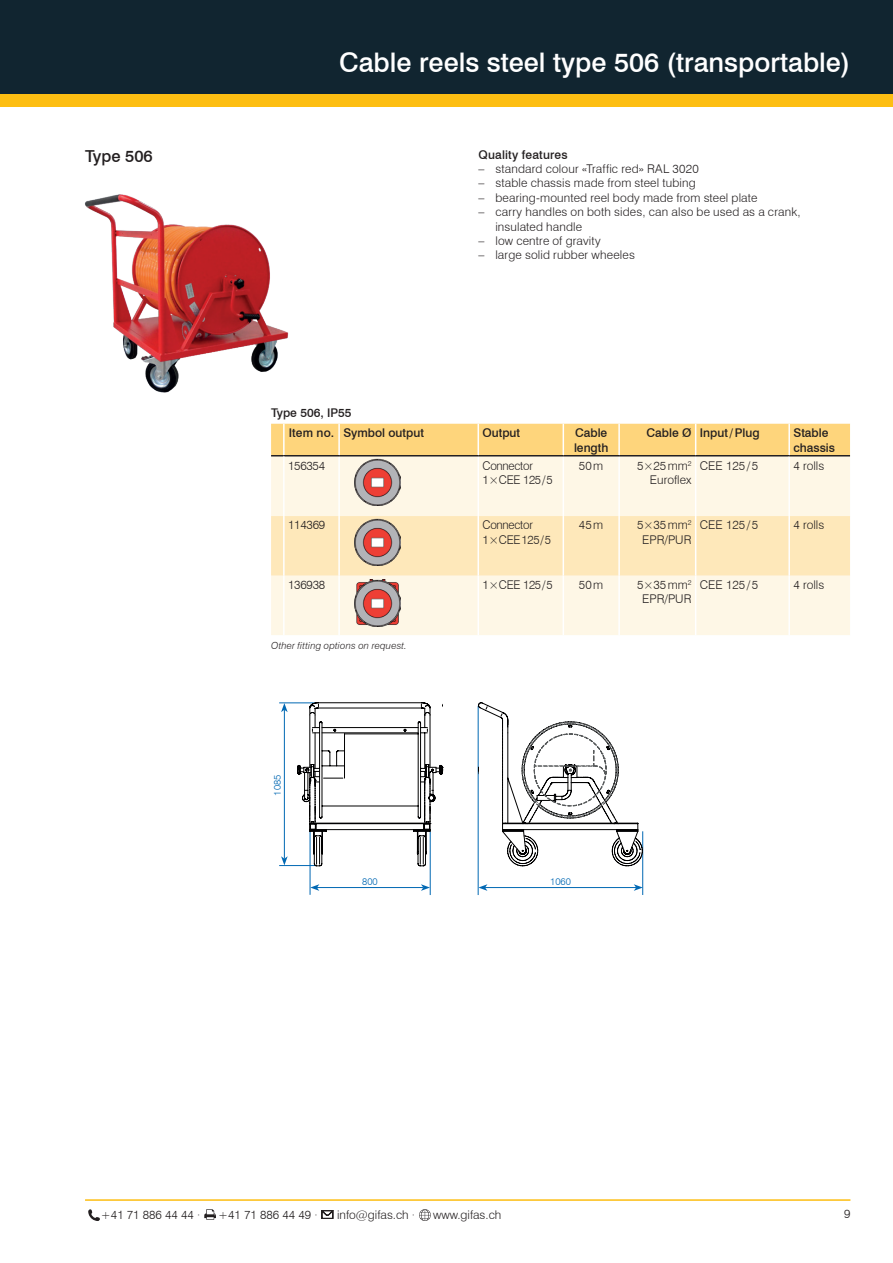
<style>
.page{position:relative;width:893px;height:1263px;background:#fff}
.page>*{position:absolute;margin:0;border:0;box-sizing:border-box;transform-origin:0 0}
.t1{font:500 27px "Swiss 721 BT";color:#fff}
.t2{font:500 16.5px "Swiss 721 BT";color:#231f20}
.t3{font:300 12px/14.4px "Swiss 721 BT";letter-spacing:.005em;color:#231f20;text-align:center}
.t4{font:500 12px/14.4px "Swiss 721 BT";color:#231f20}
.t5{font:300 12px/14.4px "Swiss 721 BT";letter-spacing:-.025em;color:#231f20}
.t6{font:italic 300 9.75px "Swiss 721 BT";letter-spacing:.02em;color:#231f20}
.t7{font:300 9.75px "Swiss 721 BT";color:#0168b3}
</style>
<div class="page">
<div style="left:0;top:89px;width:893px;height:17px;background:#fdbe12"></div>
<div style="left:0;top:0;width:893px;height:94px;background:#112530"></div>
<hr style="left:85px;top:1199px;width:765px;height:2px;background:#fdbe12">
<svg style="left:88px;top:1209px;width:12px;height:12px"></svg>
<svg style="left:204px;top:1209px;width:12px;height:11px"></svg>
<svg style="left:322px;top:1210px;width:11px;height:9px"></svg>
<svg style="left:419px;top:1209px;width:12px;height:12px"></svg>
<img style="left:85px;top:194px;width:204px;height:199px">
<hr style="left:317px;top:887px;width:106px;height:1px;background:#0168b3">
<svg style="left:421px;top:884px;width:9px;height:7px"></svg>
<svg style="left:311px;top:884px;width:8px;height:7px"></svg>
<hr style="left:485px;top:887px;width:151px;height:1px;background:#0168b3">
<svg style="left:634px;top:884px;width:8px;height:7px"></svg>
<svg style="left:479px;top:884px;width:8px;height:7px"></svg>
<hr style="left:279px;top:865px;width:36px;height:1px;background:#0168b3">
<hr style="left:279px;top:703px;width:37px;height:1px;background:#0168b3">
<hr style="left:284px;top:710px;width:1px;height:149px;background:#0168b3">
<svg style="left:281px;top:856px;width:7px;height:9px"></svg>
<svg style="left:281px;top:703px;width:7px;height:9px"></svg>
<hr style="left:310px;top:831px;width:1px;height:64px;background:#0168b3">
<hr style="left:478px;top:706px;width:1px;height:189px;background:#0168b3">
<hr style="left:430px;top:831px;width:1px;height:64px;background:#0168b3">
<hr style="left:642px;top:831px;width:1px;height:64px;background:#0168b3">
<svg style="left:297px;top:702px;width:147px;height:164px"></svg>
<svg style="left:478px;top:702px;width:165px;height:164px"></svg>
<div style="left:271px;top:456px;width:579px;height:179px;background:#fef7e6"></div>
<div style="left:271px;top:516px;width:579px;height:60px;background:#fee8ba"></div>
<hr style="left:338px;top:456px;width:2px;height:60px;background:#fff">
<hr style="left:477px;top:456px;width:2px;height:60px;background:#fff">
<hr style="left:563px;top:456px;width:1px;height:60px;background:#fff">
<hr style="left:618px;top:456px;width:2px;height:60px;background:#fff">
<hr style="left:695px;top:456px;width:1px;height:60px;background:#fff">
<hr style="left:338px;top:516px;width:2px;height:60px;background:#fff">
<hr style="left:477px;top:516px;width:2px;height:60px;background:#fff">
<hr style="left:563px;top:516px;width:1px;height:60px;background:#fff">
<hr style="left:618px;top:516px;width:2px;height:60px;background:#fff">
<hr style="left:695px;top:516px;width:1px;height:60px;background:#fff">
<hr style="left:338px;top:576px;width:2px;height:59px;background:#fff">
<hr style="left:477px;top:576px;width:2px;height:59px;background:#fff">
<hr style="left:563px;top:576px;width:1px;height:59px;background:#fff">
<hr style="left:618px;top:576px;width:2px;height:59px;background:#fff">
<hr style="left:695px;top:576px;width:1px;height:59px;background:#fff">
<svg style="left:271px;top:423px;width:579px;height:33px;background:#f8d27e"></svg>
<hr style="left:284px;top:455px;width:55px;height:1px;background:#231f20">
<hr style="left:788px;top:456px;width:2px;height:60px;background:#fff">
<hr style="left:788px;top:516px;width:2px;height:60px;background:#fff">
<hr style="left:788px;top:576px;width:2px;height:59px;background:#fff">
<hr style="left:789px;top:455px;width:61px;height:1px;background:#231f20">
<hr style="left:283px;top:456px;width:2px;height:60px;background:#fff">
<hr style="left:283px;top:516px;width:2px;height:60px;background:#fff">
<hr style="left:283px;top:576px;width:2px;height:59px;background:#fff">
<hr style="left:788px;top:424px;width:2px;height:31px;background:#fff">
<img style="left:354px;top:459px;width:47px;height:47px">
<img style="left:354px;top:519px;width:47px;height:47px">
<img style="left:354px;top:580px;width:47px;height:47px">
<h1 class="t1" style="left:339px;top:46px;width:513px">Cable reels steel type 506 (transportable)</h1>
<h2 class="t2" style="left:85px;top:146px;width:69px">Type 506</h2>
<p class="t4" style="left:478px;top:147px;width:91px">Quality features</p>
<p class="t3" style="left:478px;top:161px;width:222px">– standard colour «Traffic red» RAL 3020</p>
<p class="t3" style="left:478px;top:176px;width:219px">– stable chassis made from steel tubing</p>
<p class="t3" style="left:478px;top:190px;width:280px">– bearing-mounted reel body made from steel plate</p>
<p class="t3" style="left:495px;top:205px;width:307px;text-align:left;text-indent:-17px">– carry handles on both sides, can also be used as a crank, insulated handle</p>
<p class="t3" style="left:478px;top:233px;width:124px">– low centre of gravity</p>
<p class="t3" style="left:478px;top:248px;width:158px">– large solid rubber wheeles</p>
<p class="t4" style="left:289px;top:403px;width:137px;line-height:19.8px;text-indent:-18px">Type 506, IP55<br>Item no. Symbol output</p>
<p class="t4" style="left:482px;top:425px;width:39px">Output</p>
<p class="t4" style="left:574px;top:425px;width:36px">Cable length</p>
<p class="t4" style="left:646px;top:425px;width:115px">Cable Ø Input/Plug</p>
<p class="t4" style="left:793px;top:425px;width:43px">Stable chassis</p>
<p class="t3" style="left:288px;top:458px;width:39px">156354</p>
<p class="t5" style="left:482px;top:458px;width:72px">Connector<br>1×CEE 125/5</p>
<p class="t3" style="left:579px;top:458px;width:26px">50m</p>
<p class="t3" style="left:637px;top:458px;width:56px;text-align:right">5×25mm<sup>2<br></sup>Euroflex</p>
<p class="t3" style="left:700px;top:458px;width:60px">CEE 125/5</p>
<p class="t3" style="left:793px;top:458px;width:32px">4 rolls</p>
<p class="t3" style="left:288px;top:518px;width:39px">114369</p>
<p class="t5" style="left:482px;top:518px;width:70px">Connector<br>1×CEE125/5</p>
<p class="t3" style="left:579px;top:518px;width:26px">45m</p>
<p class="t3" style="left:637px;top:518px;width:56px">5×35mm<sup>2<br></sup>EPR/PUR</p>
<p class="t3" style="left:700px;top:518px;width:60px">CEE 125/5</p>
<p class="t3" style="left:793px;top:518px;width:32px">4 rolls</p>
<p class="t3" style="left:288px;top:577px;width:39px">136938</p>
<p class="t3" style="left:483px;top:577px;width:72px">1×CEE 125/5</p>
<p class="t3" style="left:579px;top:577px;width:26px">50m</p>
<p class="t3" style="left:637px;top:577px;width:56px">5×35mm<sup>2<br></sup>EPR/PUR</p>
<p class="t3" style="left:700px;top:577px;width:60px">CEE 125/5</p>
<p class="t3" style="left:793px;top:577px;width:32px">4 rolls</p>
<p class="t6" style="left:271px;top:640px;width:137px">Other fitting options on request.</p>
<p class="t7" style="left:271px;top:795px;width:22px;rotate:-90deg">1085</p>
<p class="t7" style="left:362px;top:875px;width:17px">800</p>
<p class="t7" style="left:550px;top:875px;width:22px">1060</p>
<p class="t3" style="left:101px;top:1207px;width:101px">+41 71 886 44 44 ·</p>
<p class="t3" style="left:218px;top:1207px;width:101px">+41 71 886 44 49 ·</p>
<p class="t3" style="left:337px;top:1207px;width:80px">info@gifas.ch ·</p>
<p class="t3" style="left:433px;top:1207px;width:70px">www.gifas.ch</p>
<p class="t3" style="left:844px;top:1207px;width:8px">9</p>
</div>
